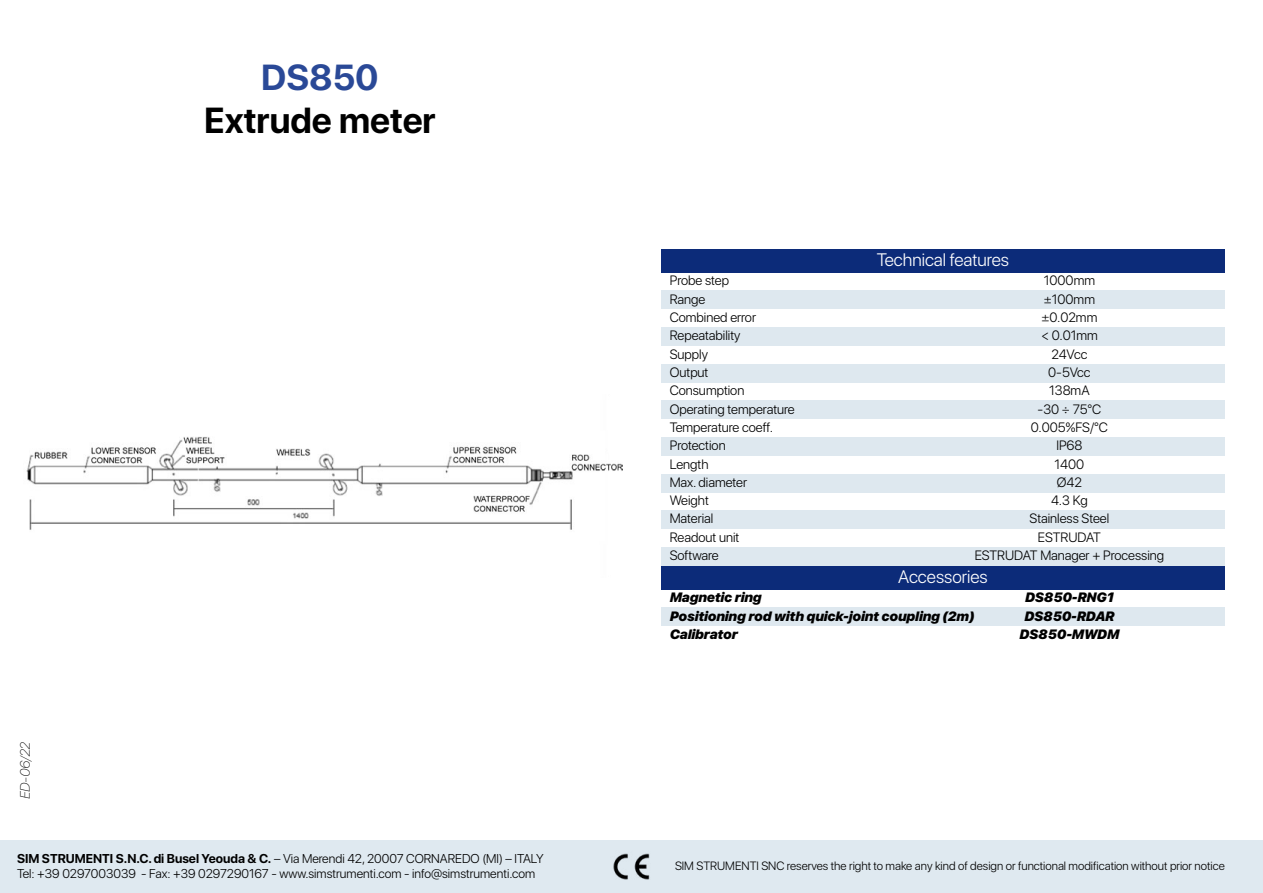
<style>
.page{position:relative;width:1263px;height:893px;background:#fff}
.page>*{position:absolute;margin:0;border:0;box-sizing:border-box;transform-origin:0 0}
.t1{font:700 36px "SF Pro Display";color:#000}
.t2{font:700 36px "SF Pro Display";color:#2a4997}
.t3{font:300 18px "SF Pro Display";color:#fff}
.t4{font:300 13.5px/18.3px "SF Pro Display";color:#000}
.t5{font:italic 900 13.5px/18.3px "SF Pro Display";color:#000}
.t6{font:italic 100 13.5px "SF Pro Display";color:#000}
.t7{font:300 12.75px/15.3px "SF Pro Display";color:#000}
.t8{font:300 12px "SF Pro Display";color:#000}
.s1{font-weight:700}
</style>
<div class="page">
<div style="left:0;top:840px;width:1263px;height:53px;background:#dfe9f0"></div>
<img style="left:613px;top:853px;width:37px;height:27px">
<div style="left:661px;top:291px;width:253px;height:18px;background:#dee8ef"></div>
<div style="left:661px;top:327px;width:253px;height:19px;background:#dee8ef"></div>
<div style="left:914px;top:291px;width:311px;height:18px;background:#dee8ef"></div>
<div style="left:914px;top:327px;width:311px;height:19px;background:#dee8ef"></div>
<div style="left:661px;top:364px;width:253px;height:18px;background:#dee8ef"></div>
<div style="left:914px;top:364px;width:311px;height:18px;background:#dee8ef"></div>
<div style="left:661px;top:437px;width:253px;height:19px;background:#dee8ef"></div>
<div style="left:914px;top:437px;width:311px;height:19px;background:#dee8ef"></div>
<div style="left:661px;top:401px;width:253px;height:18px;background:#dee8ef"></div>
<div style="left:914px;top:401px;width:311px;height:18px;background:#dee8ef"></div>
<div style="left:914px;top:608px;width:311px;height:18px;background:#dee8ef"></div>
<div style="left:661px;top:249px;width:564px;height:23px;background:#0c2b79"></div>
<div style="left:661px;top:565px;width:564px;height:24px;background:#0c2b79"></div>
<img style="left:26px;top:437px;width:597px;height:93px">
<div style="left:661px;top:511px;width:253px;height:18px;background:#dee8ef"></div>
<div style="left:914px;top:511px;width:311px;height:18px;background:#dee8ef"></div>
<div style="left:661px;top:474px;width:253px;height:18px;background:#dee8ef"></div>
<div style="left:914px;top:474px;width:311px;height:18px;background:#dee8ef"></div>
<div style="left:661px;top:547px;width:253px;height:18px;background:#dee8ef"></div>
<div style="left:914px;top:547px;width:311px;height:18px;background:#dee8ef"></div>
<div style="left:661px;top:608px;width:317px;height:18px;background:#dee8ef"></div>
<h1 class="t2" style="left:261px;top:56px;width:119px">DS850</h1>
<h1 class="t1" style="left:204px;top:99px;width:233px">Extrude meter</h1>
<p class="t6" style="left:16px;top:799px;width:58px;rotate:-90deg">ED-06/22</p>
<p class="t7" style="left:17px;top:851px;width:528px"><span class="s1">SIM STRUMENTI S.N.C. di Busel Yeouda &amp; C.</span> – Via Merendi 42, 20007 CORNAREDO (MI) – ITALY<br>Tel: +39 0297003039 - Fax: +39 0297290167 - www.simstrumenti.com - info@simstrumenti.com</p>
<h2 class="t3" style="left:877px;top:247px;width:134px">Technical features</h2>
<p class="t4" style="left:670px;top:272px;width:61px">Probe step</p>
<p class="t4" style="left:1044px;top:272px;width:53px">1000mm</p>
<p class="t4" style="left:670px;top:290px;width:88px">Range<br>Combined error<br>Repeatability<br>Supply</p>
<p class="t4" style="left:1041px;top:290px;width:58px;text-align:center">±100mm ±0.02mm &lt; 0.01mm<br>24Vcc</p>
<p class="t4" style="left:670px;top:363px;width:40px">Output</p>
<p class="t4" style="left:1048px;top:363px;width:44px">0-5Vcc</p>
<p class="t4" style="left:670px;top:382px;width:76px">Consumption</p>
<p class="t4" style="left:670px;top:418px;width:105px">Temperature coeff.<br>Protection<br>Length</p>
<p class="t4" style="left:1049px;top:382px;width:42px">138mA</p>
<p class="t4" style="left:1031px;top:418px;width:79px;text-align:center">0.005%FS/°C<br>IP68<br>1400</p>
<p class="t4" style="left:670px;top:400px;width:126px">Operating temperature</p>
<p class="t4" style="left:1037px;top:400px;width:65px">-30 ÷ 75°C</p>
<p class="t4" style="left:670px;top:473px;width:79px">Max. diameter</p>
<p class="t4" style="left:1057px;top:473px;width:27px">Ø42</p>
<p class="t4" style="left:670px;top:492px;width:71px">Weight<br>Material<br>Readout unit</p>
<p class="t4" style="left:1029px;top:492px;width:81px;text-align:center">4.3 Kg<br>Stainless Steel<br>ESTRUDAT</p>
<p class="t4" style="left:670px;top:546px;width:51px">Software</p>
<p class="t4" style="left:975px;top:546px;width:191px">ESTRUDAT Manager + Processing</p>
<h2 class="t3" style="left:898px;top:564px;width:91px">Accessories</h2>
<p class="t5" style="left:670px;top:589px;width:93px">Magnetic ring</p>
<p class="t5" style="left:1024px;top:589px;width:91px">DS850-RNG1<br>DS850-RDAR</p>
<p class="t5" style="left:670px;top:625px;width:69px">Calibrator</p>
<p class="t5" style="left:1019px;top:625px;width:101px">DS850-MWDM</p>
<p class="t5" style="left:670px;top:607px;width:306px">Positioning rod with quick-joint coupling (2m)</p>
<p class="t8" style="left:675px;top:858px;width:551px">SIM STRUMENTI SNC reserves the right to make any kind of design or functional modification without prior notice</p>
</div>
